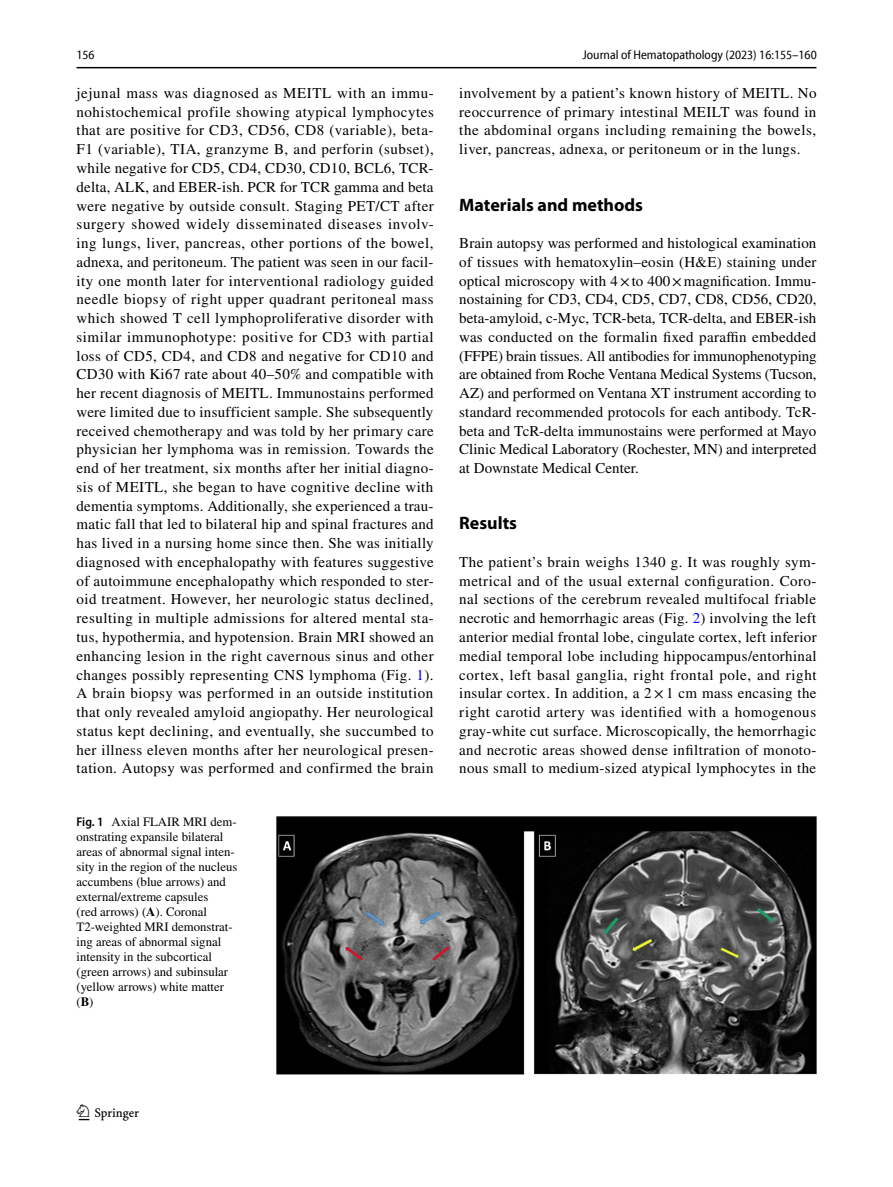
<style>
.page{position:relative;width:893px;height:1187px;background:#fff}
.page>*{position:absolute;margin:0;border:0;box-sizing:border-box;transform-origin:0 0}
.t1{font:22.5px "Springnew Regular 2";color:#000}
.t2{font:700 18px "Myriad Pro";color:#000}
.t3{font:15px/18.8px "STIX";letter-spacing:.02em;color:#000;text-align:justify}
.t4{font:12.75px/15px "STIX";color:#000}
.t5{font:semi-condensed 12.75px "Myriad Pro Unic";color:#000}
.s1{color:#00f}
.s2{font-family:"Myriad Pro";font-weight:600;font-stretch:semi-condensed}
.s3{font-weight:700}
</style>
<div class="page">
<hr style="left:77px;top:67px;width:739px;height:1px;background:#000">
<img style="left:276px;top:816px;width:540px;height:257px">
<p class="t5" style="left:77px;top:50px;width:20px">156</p>
<p class="t5" style="left:583px;top:50px;width:236px">Journal of Hematopathology (2023) 16:155–160</p>
<p class="t3" style="left:77px;top:84px;width:359px">jejunal mass was diagnosed as MEITL with an immu&shy;nohistochemical profile showing atypical lymphocytes that are positive for CD3, CD56, CD8 (variable), beta-F1 (variable), TIA, granzyme B, and perforin (subset), while negative for CD5, CD4, CD30, CD10, BCL6, TCR&shy;delta, ALK, and EBER-ish. PCR for TCR gamma and beta were negative by outside consult. Staging PET/CT after surgery showed widely disseminated diseases involv&shy;ing lungs, liver, pancreas, other portions of the bowel, adnexa, and peritoneum. The patient was seen in our facil&shy;ity one month later for interventional radiology guided needle biopsy of right upper quadrant peritoneal mass which showed T cell lymphoproliferative disorder with similar immunophotype: positive for CD3 with partial loss of CD5, CD4, and CD8 and negative for CD10 and CD30 with Ki67 rate about 40–50% and compatible with her recent diagnosis of MEITL. Immunostains performed were limited due to insufficient sample. She subsequently received chemotherapy and was told by her primary care physician her lymphoma was in remission. Towards the end of her treatment, six months after her initial diagno&shy;sis of MEITL, she began to have cognitive decline with dementia symptoms. Additionally, she experienced a trau&shy;matic fall that led to bilateral hip and spinal fractures and has lived in a nursing home since then. She was initially diagnosed with encephalopathy with features suggestive of autoimmune encephalopathy which responded to ster&shy;oid treatment. However, her neurologic status declined, resulting in multiple admissions for altered mental sta&shy;tus, hypothermia, and hypotension. Brain MRI showed an enhancing lesion in the right cavernous sinus and other changes possibly representing CNS lymphoma (Fig. <span class="s1">1</span>).<br>A brain biopsy was performed in an outside institution that only revealed amyloid angiopathy. Her neurological status kept declining, and eventually, she succumbed to her illness eleven months after her neurological presen&shy;tation. Autopsy was performed and confirmed the brain</p>
<p class="t3" style="left:459px;top:84px;width:359px">involvement by a patient’s known history of MEITL. No reoccurrence of primary intestinal MEILT was found in the abdominal organs including remaining the bowels, liver, pancreas, adnexa, or peritoneum or in the lungs.</p>
<p class="t2" style="left:459px;top:193px;width:185px">Materials and methods</p>
<p class="t3" style="left:459px;top:234px;width:359px">Brain autopsy was performed and histological examination of tissues with hematoxylin–eosin (H&amp;E) staining under optical microscopy with 4×to 400×magnification. Immu&shy;nostaining for CD3, CD4, CD5, CD7, CD8, CD56, CD20, beta-amyloid, c-Myc, TCR-beta, TCR-delta, and EBER-ish was conducted on the formalin fixed paraffin embedded (FFPE) brain tissues. All antibodies for immunophenotyping are obtained from Roche Ventana Medical Systems (Tucson, AZ) and performed on Ventana XT instrument according to standard recommended protocols for each antibody. TcR&shy;beta and TcR-delta immunostains were performed at Mayo Clinic Medical Laboratory (Rochester, MN) and interpreted at Downstate Medical Center.</p>
<p class="t2" style="left:459px;top:511px;width:59px">Results</p>
<p class="t3" style="left:459px;top:553px;width:359px">The patient’s brain weighs 1340 g. It was roughly sym&shy;metrical and of the usual external configuration. Coro&shy;nal sections of the cerebrum revealed multifocal friable necrotic and hemorrhagic areas (Fig. <span class="s1">2</span>) involving the left anterior medial frontal lobe, cingulate cortex, left inferior medial temporal lobe including hippocampus/entorhinal cortex, left basal ganglia, right frontal pole, and right insular cortex. In addition, a 2 × 1 cm mass encasing the right carotid artery was identified with a homogenous gray-white cut surface. Microscopically, the hemorrhagic and necrotic areas showed dense infiltration of monoto&shy;nous small to medium-sized atypical lymphocytes in the</p>
<p class="t4" style="left:77px;top:815px;width:162px"><span class="s2">Fig. 1</span> Axial FLAIR MRI dem&shy;onstrating expansile bilateral areas of abnormal signal inten&shy;sity in the region of the nucleus accumbens (blue arrows) and external/extreme capsules<br>(red arrows) (<span class="s3">A</span>). Coronal<br>T2-weighted MRI demonstrat&shy;ing areas of abnormal signal intensity in the subcortical (green arrows) and subinsular (yellow arrows) white matter (<span class="s3">B</span>)</p>
<h1 class="t1" style="left:79px;top:1104px;width:62px">1 3</h1>
</div>
